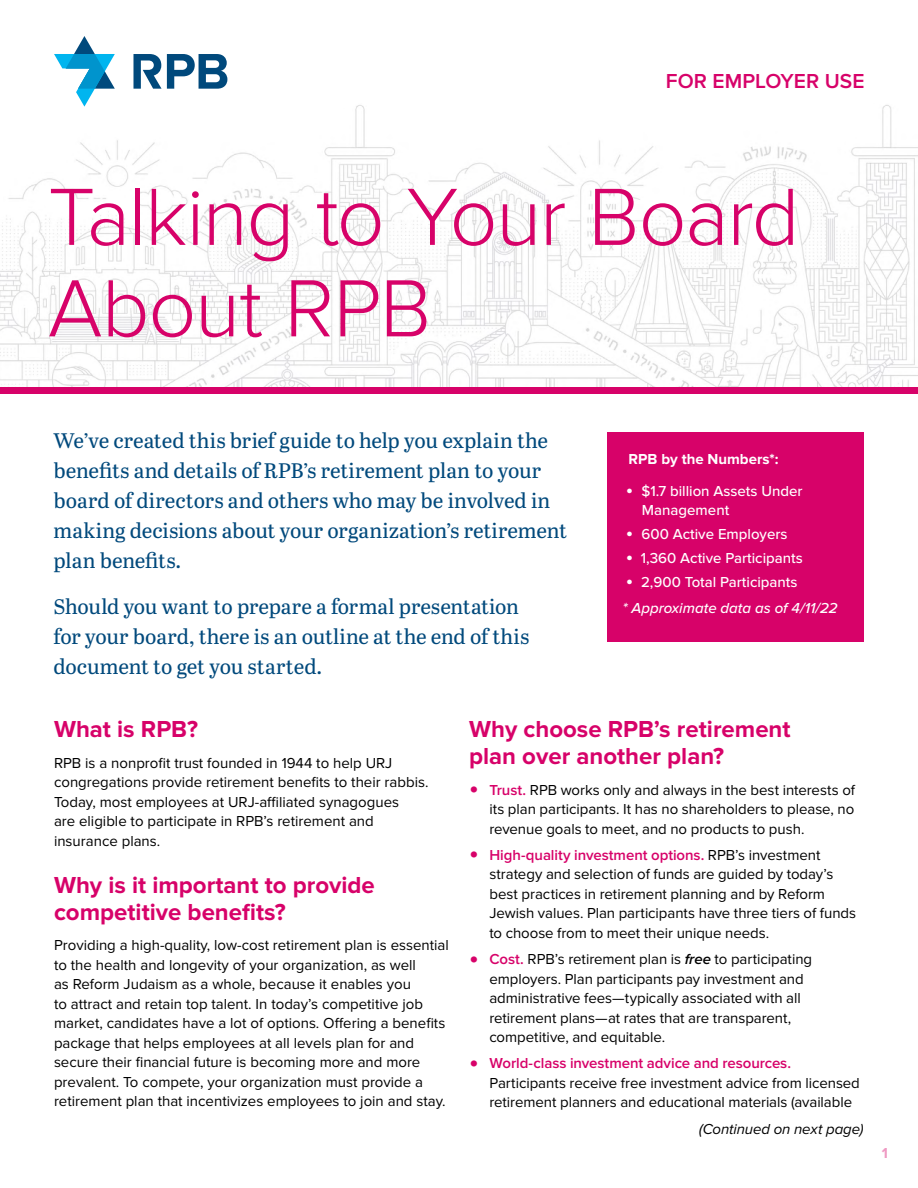
<style>
.page{position:relative;width:918px;height:1188px;background:#fff}
.page>*{position:absolute;margin:0;border:0;box-sizing:border-box;transform-origin:0 0}
.t1{font:300 84px/91.5px "Proxima Nova";letter-spacing:-.02em;color:#d70269}
.t2{font:700 24px/27px "Proxima Nova";color:#d70269}
.t3{font:21px/30px "Abril Text";letter-spacing:-.005em;color:#00497c}
.t4{font:600 21px "Proxima Nova";letter-spacing:.005em;color:#d70269}
.t5{font:15px/19.5px "Proxima Nova";color:#000}
.t6{font:500 15px/19.5px "Proxima Nova";color:#fff}
.t7{font:italic 500 15px/26.2px "Proxima Nova";color:#fff}
.t8{font:italic 15px "Proxima Nova";letter-spacing:-.005em;color:#000}
.t9{font:700 15px "Proxima Nova";color:#fff}
.t10{font:700 15px "Proxima Nova";color:#ef9ac3}
.s1{font-size:21px}
.s2{font-style:normal;font-size:21px}
.s3{font-style:normal}
.s4{font-weight:600;font-size:27px;color:#d70269}
.s5{font-weight:600;color:#d70269}
.s6{font-weight:600;font-style:italic}
</style>
<div class="page">
<img style="left:0;top:105px;width:918px;height:282px">
<div style="left:51px;top:31px;width:180px;height:78px;background:#fff"></div>
<svg style="left:133px;top:54px;width:94px;height:35px"></svg>
<svg style="left:54px;top:36px;width:61px;height:71px"></svg>
<div style="left:608px;top:432px;width:256px;height:209px;background:#d70269"></div>
<div style="left:0;top:387px;width:918px;height:7px;background:#d70269"></div>
<h3 class="t4" style="left:666px;top:69px;width:200px">FOR EMPLOYER USE</h3>
<h1 class="t1" style="left:48px;top:174px;width:753px">Talking to Your Board<br>About RPB</h1>
<h3 class="t3" style="left:54px;top:425px;width:515px">We’ve created this brief guide to help you explain the benefits and details of RPB’s retirement plan to your board of directors and others who may be involved in making decisions about your organization’s retirement plan benefits.</h3>
<h3 class="t3" style="left:54px;top:591px;width:477px">Should you want to prepare a formal presentation for your board, there is an outline at the end of this document to get you started.</h3>
<p class="t9" style="left:629px;top:450px;width:152px">RPB by the Numbers*:</p>
<p class="t6" style="left:642px;top:481px;width:162px;text-indent:-16px"><span class="s1">•</span> $1.7 billion Assets Under<br>Management</p>
<p class="t6" style="left:626px;top:525px;width:163px"><span class="s1">•</span> 600 Active Employers</p>
<p class="t6" style="left:626px;top:549px;width:179px"><span class="s1">•</span> 1,360 Active Participants</p>
<p class="t7" style="left:623px;top:569px;width:217px"><span class="s2">•</span> <span class="s3">2,900 Total Participants<br></span>* Approximate data as of 4/11/22</p>
<h2 class="t2" style="left:54px;top:717px;width:146px">What is RPB?</h2>
<p class="t5" style="left:54px;top:753px;width:376px">RPB is a nonprofit trust founded in 1944 to help URJ congregations provide retirement benefits to their rabbis.<br>Today, most employees at URJ-affiliated synagogues<br>are eligible to participate in RPB’s retirement and insurance plans.</p>
<h2 class="t2" style="left:54px;top:873px;width:322px">Why is it important to provide competitive benefits?</h2>
<p class="t5" style="left:54px;top:936px;width:396px">Providing a high-quality, low-cost retirement plan is essential to the health and longevity of your organization, as well<br>as Reform Judaism as a whole, because it enables you<br>to attract and retain top talent. In today’s competitive job market, candidates have a lot of options. Offering a benefits package that helps employees at all levels plan for and secure their financial future is becoming more and more prevalent. To compete, your organization must provide a retirement plan that incentivizes employees to join and stay.</p>
<h2 class="t2" style="left:469px;top:717px;width:323px">Why choose RPB’s retirement plan over another plan?</h2>
<p class="t5" style="left:489px;top:780px;width:367px;text-align:justify;text-indent:-20px"><span class="s4">•</span> <span class="s5">Trust.</span> RPB works only and always in the best interests of its plan participants. It has no shareholders to please, no revenue goals to meet, and no products to push.</p>
<p class="t5" style="left:489px;top:846px;width:368px;text-indent:-20px"><span class="s4">•</span> <span class="s5">High-quality investment options.</span> RPB’s investment strategy and selection of funds are guided by today’s best practices in retirement planning and by Reform Jewish values. Plan participants have three tiers of funds to choose from to meet their unique needs.</p>
<p class="t5" style="left:489px;top:950px;width:324px;text-indent:-20px"><span class="s4">•</span> <span class="s5">Cost.</span> RPB’s retirement plan is <span class="s6">free</span> to participating employers. Plan participants pay investment and administrative fees—typically associated with all retirement plans—at rates that are transparent, competitive, and equitable.</p>
<p class="t5" style="left:489px;top:1054px;width:372px;text-indent:-20px"><span class="s4">•</span> <span class="s5">World-class investment advice and resources.<br></span>Participants receive free investment advice from licensed retirement planners and educational materials (available</p>
<p class="t8" style="left:699px;top:1121px;width:166px">(Continued on next page)</p>
<p class="t10" style="left:882px;top:1144px;width:8px">1</p>
</div>
